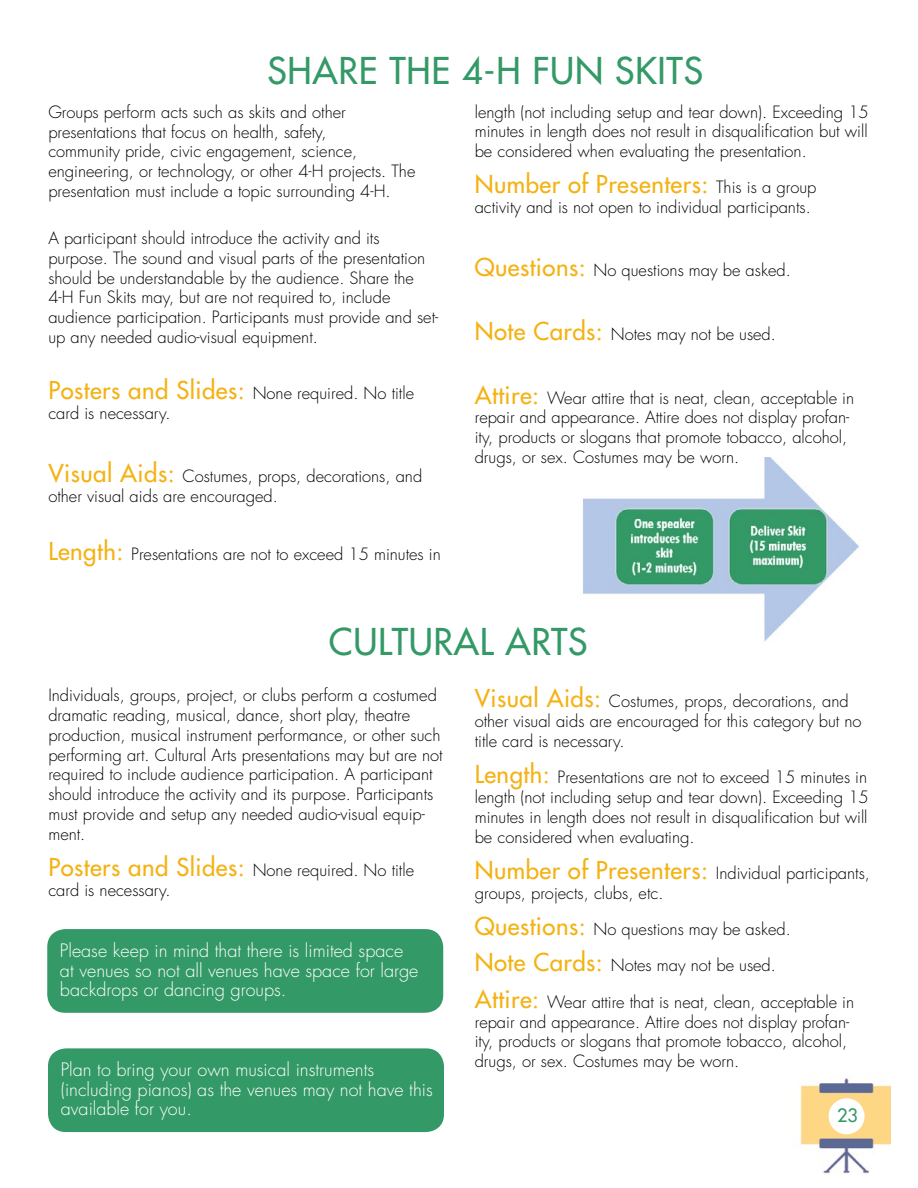
<style>
.page{position:relative;width:918px;height:1188px;background:#fff}
.page>*{position:absolute;margin:0;border:0;box-sizing:border-box;transform-origin:0 0}
.t1{font:500 36px "Futura Std";letter-spacing:.02em;color:#396}
.t2{font:500 24px "Futura Std";letter-spacing:.02em;color:#f4b213}
.t3{font:300 18px/19.5px "Futura Std";color:#fff}
.t4{font:500 18px "Futura Std";color:#396}
.t5{font:300 16.5px/19.8px "Futura Std";color:#000}
.s1{font-weight:500;font-size:24px;color:#f4b213}
.s2{font-weight:300;font-size:16.5px;color:#000}
</style>
<div class="page">
<img style="left:800px;top:1078px;width:91px;height:96px">
<div style="left:829px;top:1098px;width:36px;height:36px;background:#fff;border-radius:50%"></div>
<img style="left:583px;top:457px;width:276px;height:185px">
<div style="left:47px;top:929px;width:396px;height:84px;background:#396;border-radius:18px"></div>
<div style="left:48px;top:1048px;width:396px;height:84px;background:#396;border-radius:18px"></div>
<h1 class="t1" style="left:267px;top:48px;width:43px">Share</h1>
<h1 class="t1" style="left:389px;top:48px;width:21px">the</h1>
<h1 class="t1" style="left:462px;top:48px;width:211px">4-H Fun Skits</h1>
<p class="t5" style="left:48px;top:102px;width:369px">Groups perform acts such as skits and other presentations that focus on health, safety,<br>community pride, civic engagement, science, engineering, or technology, or other 4-H projects. The presentation must include a topic surrounding 4-H.</p>
<p class="t5" style="left:48px;top:229px;width:391px">A participant should introduce the activity and its purpose. The sound and visual parts of the presentation should be understandable by the audience. Share the 4-H Fun Skits may, but are not required to, include audience participation. Participants must provide and set&shy;up any needed audio-visual equipment.</p>
<p class="t5" style="left:48px;top:383px;width:367px"><span class="s1">Posters and Slides:</span> None required. No title card is necessary.</p>
<p class="t5" style="left:48px;top:467px;width:375px"><span class="s1">Visual Aids:</span> Costumes, props, decorations, and other visual aids are encouraged.</p>
<p class="t5" style="left:48px;top:544px;width:394px"><span class="s1">Length:</span> Presentations are not to exceed 15 minutes in</p>
<p class="t5" style="left:475px;top:102px;width:396px;text-align:justify">length (not including setup and tear down). Exceeding 15 minutes in length does not result in disqualification but will be considered when evaluating the presentation.</p>
<h2 class="t2" style="left:475px;top:169px;width:343px">Number of Presenters: <span class="s2">This is a group</span></h2>
<p class="t5" style="left:475px;top:197px;width:338px">activity and is not open to individual participants.</p>
<p class="t5" style="left:475px;top:261px;width:318px"><span class="s1">Questions:</span> No questions may be asked.</p>
<p class="t5" style="left:475px;top:325px;width:303px"><span class="s1">Note Cards:</span> Notes may not be used.</p>
<p class="t5" style="left:475px;top:388px;width:381px"><span class="s1">Attire:</span> Wear attire that is neat, clean, acceptable in repair and appearance. Attire does not display profan&shy;ity, products or slogans that promote tobacco, alcohol, drugs, or sex. Costumes may be worn.</p>
<h1 class="t1" style="left:329px;top:619px;width:22px">cultural</h1>
<h1 class="t1" style="left:506px;top:619px;width:22px">arts</h1>
<p class="t5" style="left:48px;top:686px;width:396px">Individuals, groups, project, or clubs perform a costumed dramatic reading, musical, dance, short play, theatre production, musical instrument performance, or other such performing art. Cultural Arts presentations may but are not required to include audience participation. A participant should introduce the activity and its purpose. Participants must provide and setup any needed audio-visual equip&shy;ment.</p>
<p class="t5" style="left:48px;top:861px;width:367px"><span class="s1">Posters and Slides:</span> None required. No title card is necessary.</p>
<p class="t5" style="left:475px;top:692px;width:388px"><span class="s1">Visual Aids:</span> Costumes, props, decorations, and other visual aids are encouraged for this category but no title card is necessary.</p>
<p class="t5" style="left:475px;top:768px;width:396px;text-align:justify"><span class="s1">Length:</span> Presentations are not to exceed 15 minutes in length (not including setup and tear down). Exceeding 15 minutes in length does not result in disqualification but will be considered when evaluating.</p>
<p class="t5" style="left:475px;top:864px;width:397px"><span class="s1">Number of Presenters:</span> Individual participants, groups, projects, clubs, etc.</p>
<p class="t5" style="left:475px;top:920px;width:318px"><span class="s1">Questions:</span> No questions may be asked.</p>
<p class="t5" style="left:475px;top:948px;width:381px;line-height:36.3px"><span class="s1">Note Cards:</span> Notes may not be used.<br><span class="s1">Attire:</span> Wear attire that is neat, clean, acceptable in</p>
<p class="t5" style="left:475px;top:1012px;width:376px">repair and appearance. Attire does not display profan&shy;ity, products or slogans that promote tobacco, alcohol, drugs, or sex. Costumes may be worn.</p>
<p class="t3" style="left:60px;top:941px;width:360px">Please keep in mind that there is limited space at venues so not all venues have space for large backdrops or dancing groups.</p>
<p class="t3" style="left:61px;top:1061px;width:374px">Plan to bring your own musical instruments (including pianos) as the venues may not have this available for you.</p>
<p class="t4" style="left:837px;top:1104px;width:22px">23</p>
</div>
